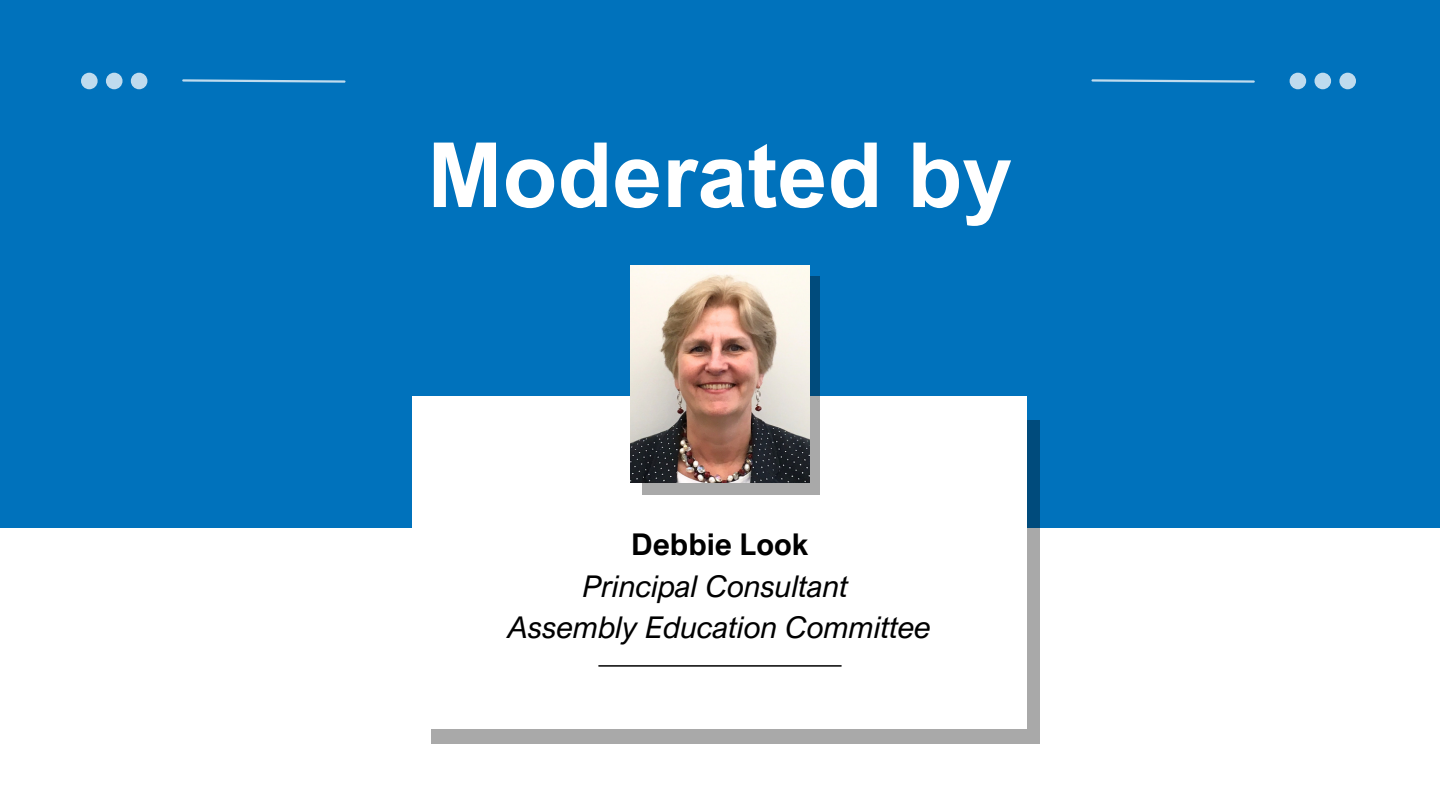
<style>
.page{position:relative;width:1440px;height:810px;background:#fff}
.page>*{position:absolute;margin:0;border:0;box-sizing:border-box;transform-origin:0 0}
.t1{font:700 90px "Arial MT Pro";color:#fff}
.t2{font:italic 30px "Arial Nova";color:#000}
.t3{font:700 30px "Arial Nova";color:#000}
</style>
<div class="page">
<div style="left:0;top:0;width:1440px;height:528px;background:#0072bc"></div>
<svg style="left:431px;top:420px;width:609px;height:324px;background:#969ea4"></svg>
<div style="left:413px;top:397px;width:614px;height:332px;background:#fff"></div>
<hr style="left:599px;top:665px;width:242px;height:2px;background:#000">
<svg style="left:1290px;top:73px;width:66px;height:16px"></svg>
<svg style="left:81px;top:73px;width:66px;height:16px"></svg>
<svg style="left:1091px;top:79px;width:164px;height:4px"></svg>
<svg style="left:182px;top:79px;width:164px;height:4px"></svg>
<svg style="left:642px;top:276px;width:178px;height:219px;background:#788e9c"></svg>
<img style="left:630px;top:266px;width:180px;height:217px">
<p class="t1" style="left:427px;top:142px;width:587px">Moderated by</p>
<p class="t3" style="left:631px;top:526px;width:179px">Debbie Look</p>
<p class="t2" style="left:583px;top:567px;width:267px">Principal Consultant</p>
<p class="t2" style="left:509px;top:608px;width:424px">Assembly Education Committee</p>
</div>
